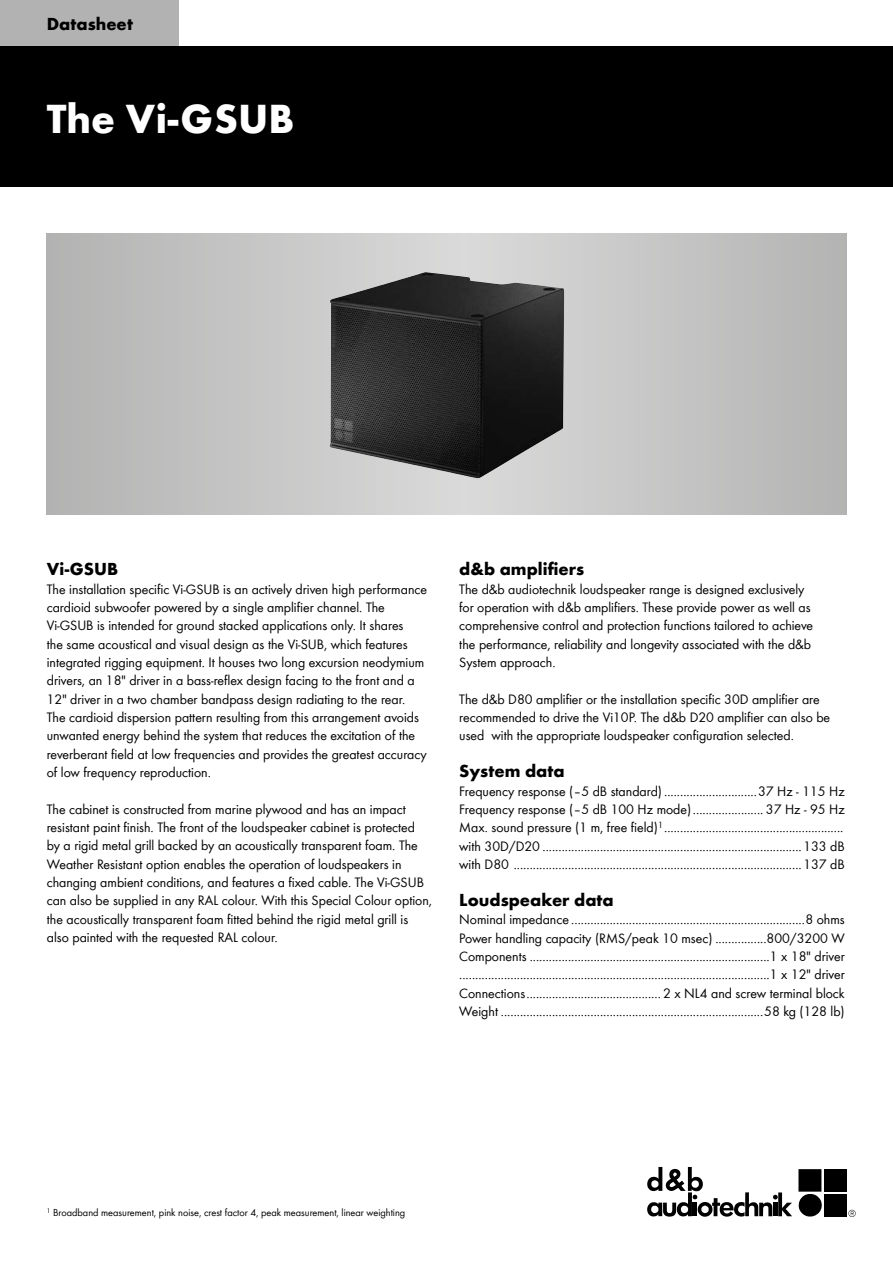
<style>
.page{position:relative;width:893px;height:1263px;background:#fff}
.page>*{position:absolute;margin:0;border:0;box-sizing:border-box;transform-origin:0 0}
.t1{font:700 42px "dbaudio Futura";color:#fff}
.t2{font:700 18px "dbaudio Futura";color:#000}
.t3{font:14.1px/18.3px "dbaudio Futura";color:#000}
.t4{font:10.5px "dbaudio Futura";color:#000}
</style>
<div class="page">
<div style="left:0;top:0;width:179px;height:47px;background:#b3b2b2"></div>
<div style="left:0;top:47px;width:893px;height:140px;background:#000"></div>
<div style="left:824px;top:1169px;width:23px;height:23px;background:#000"></div>
<svg style="left:798px;top:1169px;width:24px;height:48px"></svg>
<div style="left:824px;top:1194px;width:23px;height:22px;background:#000"></div>
<svg style="left:647px;top:1167px;width:145px;height:50px"></svg>
<svg style="left:848px;top:1210px;width:8px;height:7px"></svg>
<svg style="left:47px;top:234px;width:799px;height:280px;background:#c2c2c2"></svg>
<img style="left:329px;top:272px;width:235px;height:206px">
<p class="t2" style="left:47px;top:11px;width:88px">Datasheet</p>
<h1 class="t1" style="left:47px;top:88px;width:249px">The Vi-GSUB</h1>
<p class="t2" style="left:47px;top:556px;width:73px">Vi-GSUB</p>
<p class="t3" style="left:47px;top:579px;width:382px">The installation specific Vi-GSUB is an actively driven high performance cardioid subwoofer powered by a single amplifier channel. The Vi-GSUB is intended for ground stacked applications only. It shares<br>the same acoustical and visual design as the Vi-SUB, which features integrated rigging equipment. It houses two long excursion neodymium drivers, an 18" driver in a bass-reflex design facing to the front and a 12" driver in a two chamber bandpass design radiating to the rear.<br>The cardioid dispersion pattern resulting from this arrangement avoids unwanted energy behind the system that reduces the excitation of the reverberant field at low frequencies and provides the greatest accuracy of low frequency reproduction.</p>
<p class="t3" style="left:47px;top:799px;width:387px">The cabinet is constructed from marine plywood and has an impact resistant paint finish. The front of the loudspeaker cabinet is protected<br>by a rigid metal grill backed by an acoustically transparent foam. The Weather Resistant option enables the operation of loudspeakers in changing ambient conditions, and features a fixed cable. The Vi-GSUB can also be supplied in any RAL colour. With this Special Colour option, the acoustically transparent foam fitted behind the rigid metal grill is also painted with the requested RAL colour.</p>
<p class="t2" style="left:459px;top:556px;width:126px">d&amp;b amplifiers</p>
<p class="t3" style="left:459px;top:579px;width:355px">The d&amp;b audiotechnik loudspeaker range is designed exclusively for operation with d&amp;b amplifiers. These provide power as well as comprehensive control and protection functions tailored to achieve the performance, reliability and longevity associated with the d&amp;b System approach.</p>
<p class="t3" style="left:459px;top:689px;width:372px">The d&amp;b D80 amplifier or the installation specific 30D amplifier are recommended to drive the Vi10P. The d&amp;b D20 amplifier can also be used with the appropriate loudspeaker configuration selected.</p>
<p class="t2" style="left:459px;top:758px;width:107px">System data</p>
<p class="t3" style="left:459px;top:781px;width:387px;text-align:justify">Frequency response (–5 dB standard) .............................37 Hz - 115 Hz Frequency response (–5 dB 100 Hz mode)...................... 37 Hz - 95 Hz Max. sound pressure (1 m, free field)<sup>1</sup>........................................................ with 30D/D20 .................................................................................133 dB with D80 ..........................................................................................137 dB</p>
<p class="t2" style="left:459px;top:887px;width:156px">Loudspeaker data</p>
<p class="t3" style="left:459px;top:910px;width:387px;text-align:justify">Nominal impedance .........................................................................8 ohms Power handling capacity (RMS/peak 10 msec) ................800/3200 W Components ...........................................................................1 x 18" driver .................................................................................................1 x 12" driver Connections.......................................... 2 x NL4 and screw terminal block Weight ..................................................................................58 kg (128 lb)</p>
<p class="t4" style="left:47px;top:1205px;width:360px"><sup>1</sup> Broadband measurement, pink noise, crest factor 4, peak measurement, linear weighting</p>
</div>
